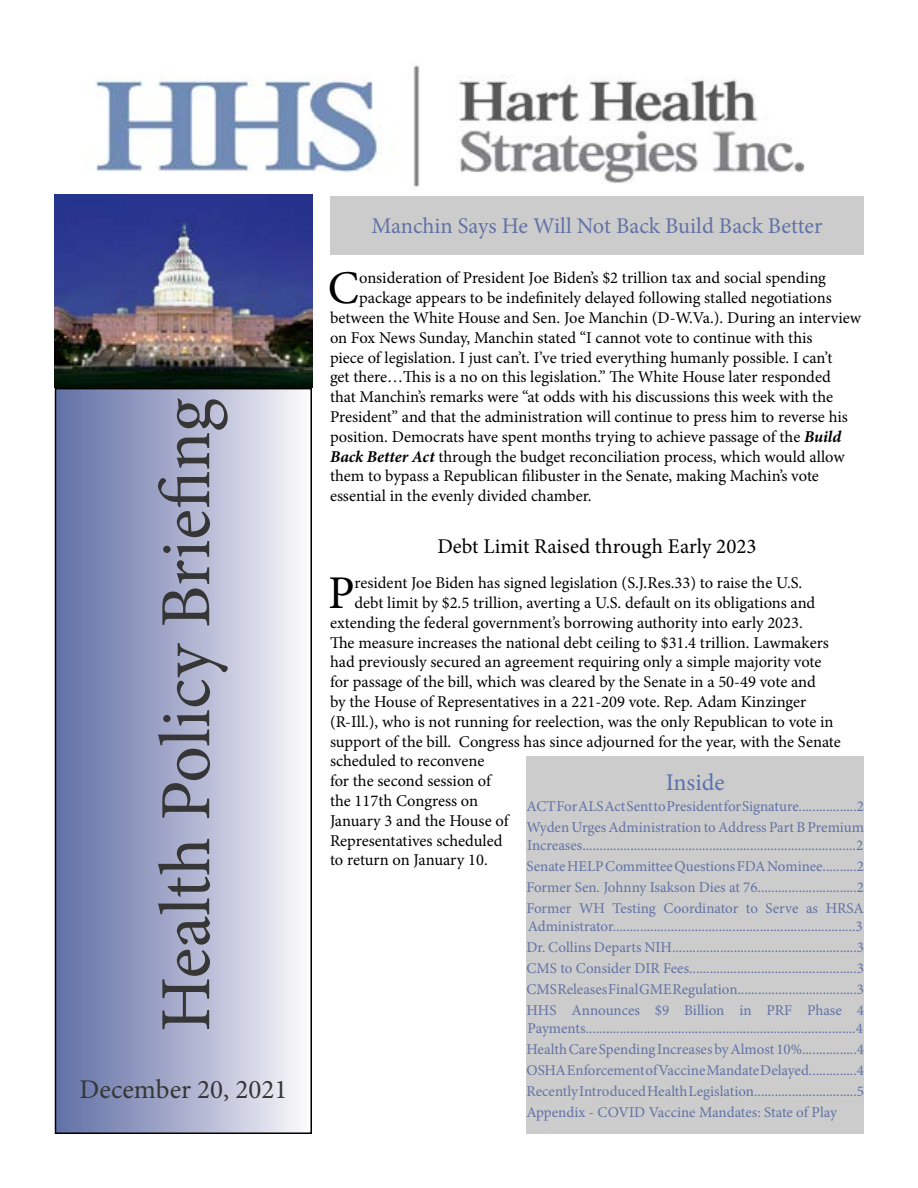
<style>
.page{position:relative;width:918px;height:1188px;background:#fff}
.page>*{position:absolute;margin:0;border:0;box-sizing:border-box;transform-origin:0 0}
.t1{font:72px "Minion Pro";color:#363636}
.t2{font:46.95px "Minion Pro";color:#000}
.t3{font:27px "Minion Pro";color:#363636}
.t4{font:24px "Minion Pro";color:#5c72ae}
.t5{font:22.5px "Minion Pro";color:#6172a6}
.t6{font:21px "Minion Pro";color:#000}
.t7{font:16.5px "Minion Pro";color:#000}
.t8{font:15px/21px "Minion Pro";color:#6172a6;text-align:justify}
.s1{font-weight:700;font-style:italic}
</style>
<div class="page">
<div style="left:56px;top:389px;width:255px;height:744px;background:linear-gradient(to right,#5e6da4,#faf8fb)"></div>
<div style="left:55px;top:388px;width:257px;height:746px;border:2px solid #000"></div>
<div style="left:526px;top:756px;width:338px;height:378px;background:#ccc"></div>
<img style="left:95px;top:65px;width:710px;height:122px">
<div style="left:330px;top:196px;width:534px;height:58px;background:#ccc"></div>
<img style="left:54px;top:194px;width:258px;height:194px">
<h1 class="t1" style="left:138px;top:1032px;width:635px;rotate:-90deg">Health Policy Briefing</h1>
<h3 class="t3" style="left:79px;top:1071px;width:209px">December 20, 2021</h3>
<h3 class="t5" style="left:372px;top:211px;width:452px">Manchin Says He Will Not Back Build Back Better</h3>
<h2 class="t2" style="left:328px;top:257px;width:33px">C</h2>
<p class="t7" style="left:359px;top:267px;width:468px">onsideration of President Joe Biden’s $2 trillion tax and social spending</p>
<p class="t7" style="left:359px;top:287px;width:474px">package appears to be indefinitely delayed following stalled negotiations</p>
<p class="t7" style="left:330px;top:307px;width:533px">between the White House and Sen. Joe Manchin (D-W.Va.). During an interview</p>
<p class="t7" style="left:330px;top:327px;width:484px">on Fox News Sunday, Manchin stated “I cannot vote to continue with this</p>
<p class="t7" style="left:330px;top:346px;width:504px">piece of legislation. I just can’t. I’ve tried everything humanly possible. I can’t</p>
<p class="t7" style="left:330px;top:366px;width:502px">get there…This is a no on this legislation.” The White House later responded</p>
<p class="t7" style="left:330px;top:386px;width:505px">that Manchin’s remarks were “at odds with his discussions this week with the</p>
<p class="t7" style="left:330px;top:406px;width:519px">President” and that the administration will continue to press him to reverse his</p>
<p class="t7" style="left:330px;top:426px;width:513px">position. Democrats have spent months trying to achieve passage of the <span class="s1">Build</span></p>
<p class="t7" style="left:330px;top:445px;width:516px"><span class="s1">Back Better Act</span> through the budget reconciliation process, which would allow</p>
<p class="t7" style="left:330px;top:465px;width:491px">them to bypass a Republican filibuster in the Senate, making Machin’s vote</p>
<p class="t7" style="left:330px;top:485px;width:263px">essential in the evenly divided chamber.</p>
<p class="t6" style="left:437px;top:533px;width:321px">Debt Limit Raised through Early 2023</p>
<h2 class="t2" style="left:328px;top:562px;width:28px">P</h2>
<p class="t7" style="left:355px;top:572px;width:449px">resident Joe Biden has signed legislation (S.J.Res.33) to raise the U.S.</p>
<p class="t7" style="left:355px;top:592px;width:462px">debt limit by $2.5 trillion, averting a U.S. default on its obligations and</p>
<p class="t7" style="left:330px;top:612px;width:474px">extending the federal government’s borrowing authority into early 2023.</p>
<p class="t7" style="left:330px;top:631px;width:500px">The measure increases the national debt ceiling to $31.4 trillion. Lawmakers</p>
<p class="t7" style="left:330px;top:651px;width:493px">had previously secured an agreement requiring only a simple majority vote</p>
<p class="t7" style="left:330px;top:671px;width:487px">for passage of the bill, which was cleared by the Senate in a 50-49 vote and</p>
<p class="t7" style="left:330px;top:691px;width:478px">by the House of Representatives in a 221-209 vote. Rep. Adam Kinzinger</p>
<p class="t7" style="left:330px;top:711px;width:505px">(R-Ill.), who is not running for reelection, was the only Republican to vote in</p>
<p class="t7" style="left:330px;top:730px;width:512px">support of the bill. Congress has since adjourned for the year, with the Senate</p>
<p class="t7" style="left:330px;top:750px;width:156px">scheduled to reconvene</p>
<p class="t7" style="left:330px;top:770px;width:163px">for the second session of</p>
<p class="t7" style="left:330px;top:790px;width:150px">the 117th Congress on</p>
<p class="t7" style="left:330px;top:810px;width:180px">January 3 and the House of</p>
<p class="t7" style="left:330px;top:829px;width:174px">Representatives scheduled</p>
<p class="t7" style="left:330px;top:849px;width:159px">to return on January 10.</p>
<h3 class="t4" style="left:666px;top:766px;width:60px">Inside</h3>
<p class="t8" style="left:526px;top:796px;width:339px">ACT For ALS Act Sent to President for Signature.................2<br>Wyden Urges Administration to Address Part B Premium</p>
<p class="t8" style="left:526px;top:835px;width:339px">Increases................................................................................2<br>Senate HELP Committee Questions FDA Nominee..........2<br>Former Sen. Johnny Isakson Dies at 76.............................2<br>Former WH Testing Coordinator to Serve as HRSA</p>
<p class="t8" style="left:526px;top:916px;width:339px">Administrator.......................................................................3<br>Dr. Collins Departs NIH......................................................3<br>CMS to Consider DIR Fees.................................................3<br>CMS Releases Final GME Regulation...................................3<br>HHS Announces $9 Billion in PRF Phase 4</p>
<p class="t8" style="left:526px;top:1018px;width:339px">Payments...............................................................................4<br>Health Care Spending Increases by Almost 10%................4<br>OSHA Enforcement of Vaccine Mandate Delayed..............4<br>Recently Introduced Health Legislation..............................5<br>Appendix - COVID Vaccine Mandates: State of Play</p>
</div>
